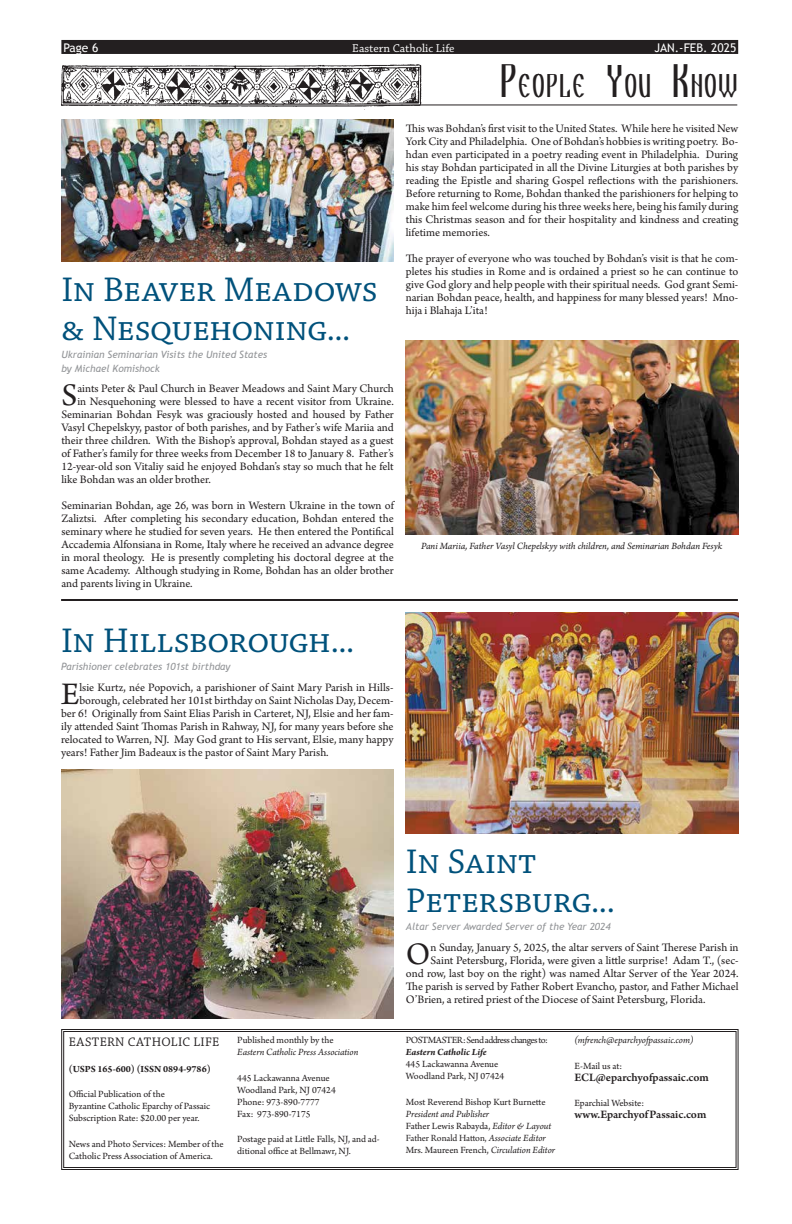
<style>
.page{position:relative;width:792px;height:1224px;background:#fff}
.page>*{position:absolute;margin:0;border:0;box-sizing:border-box;transform-origin:0 0}
.t1{font:36px/39px "Chaparral Pro";letter-spacing:-.005em;color:#00517b}
.t2{font:33.6px "Ikon Write";letter-spacing:.015em;color:#231f20}
.t3{font:33px "Arno Pro";color:#231f20}
.t4{font:13px "Chaparral Pro";letter-spacing:.025em;color:#231f20}
.t5{font:12px/13px "Arno Pro";color:#231f20;text-align:justify}
.t6{font:600 12px "Arno Pro";color:#231f20}
.t7{font:12px "Chaparral Pro";color:#fff}
.t8{font:12px "Trebuchet MS";color:#fff}
.t9{font:10px/12px "Arno Pro";color:#231f20}
.t10{font:italic 10px/14.4px "Trebuchet MS";color:#939598}
.t11{font:italic 10px/12px "Arno Pro";letter-spacing:-.005em;color:#231f20}
.t12{font:10px "Arno Pro Italic Sm Text";letter-spacing:-.005em;color:#231f20}
.t13{font:10px "Arno Pro Subhead";color:#231f20}
.t14{font:10px "Arno Pro";letter-spacing:-.055em;color:#231f20}
.t15{font:700 10px "Arno Pro";color:#231f20}
.t16{font:italic 700 10px "Arno Pro";color:#231f20}
.s1{font-size:48px}
.s2{font-style:normal}
.s3{font-family:"Arno Pro";font-style:italic}
.s4{font-style:italic}
</style>
<div class="page">
<div style="left:61px;top:40px;width:677px;height:14px;background:#231f20"></div>
<hr style="left:61px;top:104px;width:676px;height:1px;background:#231f20">
<img style="left:61px;top:64px;width:365px;height:43px">
<hr style="left:61px;top:599px;width:677px;height:2px;background:#231f20">
<img style="left:61px;top:119px;width:333px;height:143px">
<img style="left:406px;top:340px;width:332px;height:195px">
<img style="left:61px;top:769px;width:333px;height:249px">
<img style="left:405px;top:612px;width:334px;height:222px">
<svg style="left:61px;top:1029px;width:678px;height:141px"></svg>
<div style="left:63px;top:1031px;width:674px;height:137px;border:1px solid #231f20"></div>
<p class="t8" style="left:63px;top:40px;width:36px">Page 6</p>
<p class="t7" style="left:352px;top:41px;width:104px">Eastern Catholic Life</p>
<p class="t8" style="left:654px;top:40px;width:83px">JAN.-FEB. 2025</p>
<h2 class="t2" style="left:499px;top:70px;width:240px"><span class="s1">P</span>EOPLE <span class="s1">Y</span>OU <span class="s1">K</span>NOW</h2>
<h1 class="t1" style="left:61px;top:272px;width:318px">In Beaver Meadows &amp; Nesquehoning...</h1>
<p class="t10" style="left:61px;top:347px;width:207px">Ukrainian Seminarian Visits the United States by Michael Komishock</p>
<h3 class="t3" style="left:61px;top:376px;width:17px">S</h3>
<p class="t5" style="left:77px;top:383px;width:318px">aints Peter &amp; Paul Church in Beaver Meadows and Saint Mary Church</p>
<p class="t5" style="left:77px;top:396px;width:318px">in Nesquehoning were blessed to have a recent visitor from Ukraine.</p>
<p class="t5" style="left:61px;top:409px;width:334px">Seminarian Bohdan Fesyk was graciously hosted and housed by Father</p>
<p class="t5" style="left:61px;top:422px;width:334px">Vasyl Chepelskyy, pastor of both parishes, and by Father’s wife Mariia and</p>
<p class="t5" style="left:61px;top:435px;width:334px">their three children. With the Bishop’s approval, Bohdan stayed as a guest</p>
<p class="t5" style="left:61px;top:448px;width:334px">of Father’s family for three weeks from December 18 to January 8. Father’s</p>
<p class="t5" style="left:61px;top:461px;width:334px">12-year-old son Vitaliy said he enjoyed Bohdan’s stay so much that he felt</p>
<p class="t5" style="left:61px;top:474px;width:151px">like Bohdan was an older brother.</p>
<p class="t5" style="left:61px;top:500px;width:335px">Seminarian Bohdan, age 26, was born in Western Ukraine in the town of Zaliztsi. After completing his secondary education, Bohdan entered the seminary where he studied for seven years. He then entered the Pontifical Accademia Alfonsiana in Rome, Italy where he received an advance degree in moral theology. He is presently completing his doctoral degree at the same Academy. Although studying in Rome, Bohdan has an older brother and parents living in Ukraine.</p>
<p class="t5" style="left:406px;top:122px;width:334px">This was Bohdan’s first visit to the United States. While here he visited New York City and Philadelphia. One of Bohdan’s hobbies is writing poetry. Bo&shy;hdan even participated in a poetry reading event in Philadelphia. During his stay Bohdan participated in all the Divine Liturgies at both parishes by reading the Epistle and sharing Gospel reflections with the parishioners.<br>Before returning to Rome, Bohdan thanked the parishioners for helping to make him feel welcome during his three weeks here, being his family during this Christmas season and for their hospitality and kindness and creating lifetime memories.</p>
<p class="t5" style="left:406px;top:252px;width:334px">The prayer of everyone who was touched by Bohdan’s visit is that he com&shy;pletes his studies in Rome and is ordained a priest so he can continue to give God glory and help people with their spiritual needs. God grant Semi&shy;narian Bohdan peace, health, and happiness for many blessed years! Mno&shy;hija i Blahaja L’ita!</p>
<p class="t12" style="left:421px;top:540px;width:303px">Pani Mariia, Father Vasyl Chepelskyy with children, and Seminarian Bohdan Fesyk</p>
<h1 class="t1" style="left:61px;top:623px;width:295px">In Hillsborough...</h1>
<p class="t10" style="left:61px;top:659px;width:171px">Parishioner celebrates 101st birthday</p>
<h3 class="t3" style="left:61px;top:675px;width:20px">E</h3>
<p class="t5" style="left:79px;top:682px;width:316px">lsie Kurtz, née Popovich, a parishioner of Saint Mary Parish in Hills-</p>
<p class="t5" style="left:79px;top:695px;width:316px">borough, celebrated her 101st birthday on Saint Nicholas Day, Decem-</p>
<p class="t5" style="left:61px;top:708px;width:334px">ber 6! Originally from Saint Elias Parish in Carteret, NJ, Elsie and her fam-</p>
<p class="t5" style="left:61px;top:721px;width:334px">ily attended Saint Thomas Parish in Rahway, NJ, for many years before she</p>
<p class="t5" style="left:61px;top:734px;width:334px">relocated to Warren, NJ. May God grant to His servant, Elsie, many happy</p>
<p class="t5" style="left:61px;top:747px;width:269px">years! Father Jim Badeaux is the pastor of Saint Mary Parish.</p>
<p class="t4" style="left:69px;top:1035px;width:152px">EASTERN CATHOLIC LIFE</p>
<p class="t15" style="left:69px;top:1063px;width:144px">(USPS 165-600) (ISSN 0894-9786)</p>
<p class="t9" style="left:69px;top:1089px;width:143px">Official Publication of the<br>Byzantine Catholic Eparchy of Passaic<br>Subscription Rate: $20.00 per year.</p>
<p class="t9" style="left:69px;top:1138px;width:157px">News and Photo Services: Member of the<br>Catholic Press Association of America.</p>
<p class="t9" style="left:237px;top:1035px;width:98px">Published monthly by the</p>
<p class="t11" style="left:237px;top:1047px;width:123px">Eastern Catholic Press Association</p>
<p class="t9" style="left:237px;top:1072px;width:100px">445 Lackawanna Avenue<br>Woodland Park, NJ 07424<br>Phone: 973-890-7777<br>Fax: 973-890-7175</p>
<p class="t9" style="left:237px;top:1134px;width:144px">Postage paid at Little Falls, NJ, and ad&shy;ditional office at Bellmawr, NJ.</p>
<h1 class="t1" style="left:406px;top:844px;width:211px">In Saint<br>Petersburg...</h1>
<p class="t10" style="left:406px;top:919px;width:206px">Altar Server Awarded Server of the Year 2024</p>
<h3 class="t3" style="left:406px;top:935px;width:26px">O</h3>
<p class="t5" style="left:431px;top:942px;width:310px">n Sunday, January 5, 2025, the altar servers of Saint Therese Parish in</p>
<p class="t5" style="left:431px;top:955px;width:309px">Saint Petersburg, Florida, were given a little surprise! Adam T., (sec-</p>
<p class="t5" style="left:406px;top:968px;width:334px">ond row, last boy on the right) was named Altar Server of the Year 2024.</p>
<p class="t5" style="left:406px;top:981px;width:334px">The parish is served by Father Robert Evancho, pastor, and Father Michael</p>
<p class="t5" style="left:406px;top:994px;width:301px">O’Brien, a retired priest of the Diocese of Saint Petersburg, Florida.</p>
<p class="t14" style="left:406px;top:1035px;width:144px">POSTMASTER: Send address changes to:</p>
<p class="t16" style="left:406px;top:1046px;width:82px">Eastern Catholic Life</p>
<p class="t9" style="left:406px;top:1059px;width:100px">445 Lackawanna Avenue<br>Woodland Park, NJ 07424</p>
<p class="t9" style="left:406px;top:1096px;width:141px">Most Reverend Bishop Kurt Burnette</p>
<p class="t11" style="left:406px;top:1108px;width:147px">President and Publisher<br><span class="s2">Father Lewis Rabayda,</span> Editor &amp; Layout</p>
<p class="t13" style="left:406px;top:1132px;width:141px">Father Ronald Hatton, <span class="s3">Associate Editor</span></p>
<p class="t9" style="left:406px;top:1144px;width:151px">Mrs. Maureen French, <span class="s4">Circulation Editor</span></p>
<p class="t11" style="left:574px;top:1035px;width:121px">(mfrench@eparchyofpassaic.com)</p>
<p class="t9" style="left:574px;top:1060px;width:49px">E-Mail us at:</p>
<p class="t6" style="left:574px;top:1070px;width:136px">ECL@eparchyofpassaic.com</p>
<p class="t9" style="left:574px;top:1098px;width:71px">Eparchial Website:</p>
<p class="t6" style="left:574px;top:1108px;width:133px">www.EparchyofPassaic.com</p>
</div>
